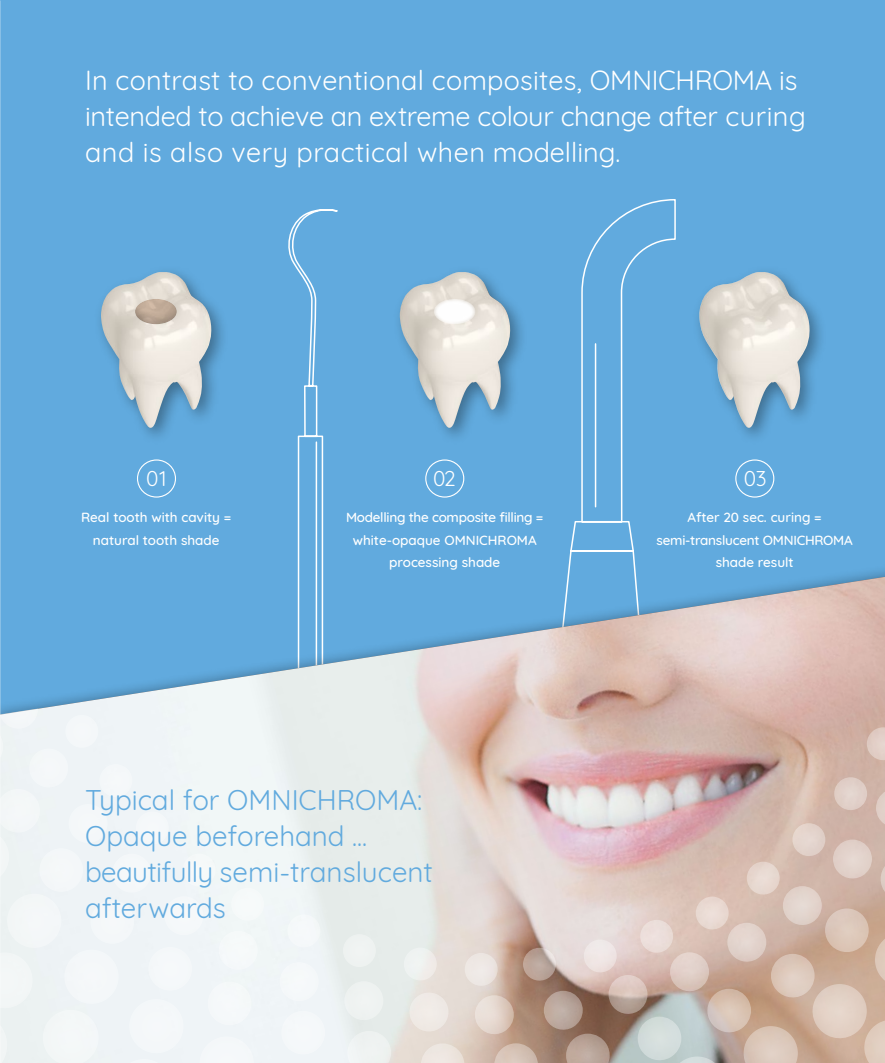
<style>
.page{position:relative;width:885px;height:1063px;background:#fff}
.page>*{position:absolute;margin:0;border:0;box-sizing:border-box;transform-origin:0 0}
.t1{font:27.75px/36px "Quicksand";color:#61aade}
.t2{font:27px/36px "Quicksand";letter-spacing:.005em;color:#fff}
.t3{font:20.85px "Quicksand";color:#fff}
.t4{font:500 13.5px/22.5px "Quicksand";color:#fff;text-align:center}
.t5{font:500 13.5px/22.5px "Quicksand";letter-spacing:-.02em;color:#fff;text-align:center}
</style>
<div class="page">
<div style="left:0;top:0;width:884px;height:715px;background:#61aade"></div>
<svg style="left:569px;top:199px;width:106px;height:363px"></svg>
<svg style="left:288px;top:209px;width:50px;height:353px"></svg>
<img style="left:0;top:577px;width:884px;height:486px">
<svg style="left:347px;top:1031px;width:44px;height:32px"></svg>
<div style="left:281px;top:1011px;width:44px;height:47px;background:#f4f8f9"></div>
<div style="left:279px;top:962px;width:39px;height:42px;background:#f5f8f9"></div>
<svg style="left:344px;top:981px;width:39px;height:42px"></svg>
<svg style="left:287px;top:914px;width:33px;height:36px"></svg>
<svg style="left:866px;top:727px;width:18px;height:36px"></svg>
<svg style="left:343px;top:934px;width:33px;height:35px"></svg>
<svg style="left:404px;top:777px;width:480px;height:286px;background:#d4c0b8"></svg>
<svg style="left:0;top:578px;width:264px;height:485px"></svg>
<div style="left:94px;top:265px;width:135px;height:180px;background:#000;opacity:.35"></div>
<img style="left:100px;top:272px;width:113px;height:156px">
<div style="left:392px;top:265px;width:136px;height:180px;background:#000;opacity:.35"></div>
<img style="left:399px;top:272px;width:112px;height:156px">
<div style="left:692px;top:265px;width:135px;height:180px;background:#000;opacity:.35"></div>
<img style="left:698px;top:272px;width:112px;height:156px">
<div style="left:134px;top:297px;width:43px;height:28px;background:#000;opacity:.25"></div>
<div style="left:434px;top:299px;width:41px;height:25px;background:#fff;border-radius:50%"></div>
<div style="left:137px;top:459px;width:39px;height:39px;border:1px solid #fff;border-radius:50%"></div>
<div style="left:425px;top:459px;width:39px;height:39px;border:1px solid #fff;border-radius:50%"></div>
<div style="left:735px;top:459px;width:39px;height:39px;border:1px solid #fff;border-radius:50%"></div>
<p class="t2" style="left:85px;top:60px;width:722px">In contrast to conventional composites, OMNICHROMA is intended to achieve an extreme colour change after curing and is also very practical when modelling.</p>
<p class="t3" style="left:146px;top:462px;width:22px">01</p>
<p class="t3" style="left:433px;top:462px;width:24px">02</p>
<p class="t3" style="left:743px;top:462px;width:24px">03</p>
<p class="t4" style="left:81px;top:505px;width:152px">Real tooth with cavity = natural tooth shade</p>
<p class="t4" style="left:346px;top:505px;width:199px">Modelling the composite filling = white-opaque OMNICHROMA processing shade</p>
<p class="t5" style="left:656px;top:505px;width:198px">After 20 sec. curing = semi-translucent OMNICHROMA shade result</p>
<p class="t1" style="left:85px;top:779px;width:349px">Typical for OMNICHROMA:<br>Opaque beforehand ... beautifully semi-translucent afterwards</p>
</div>
